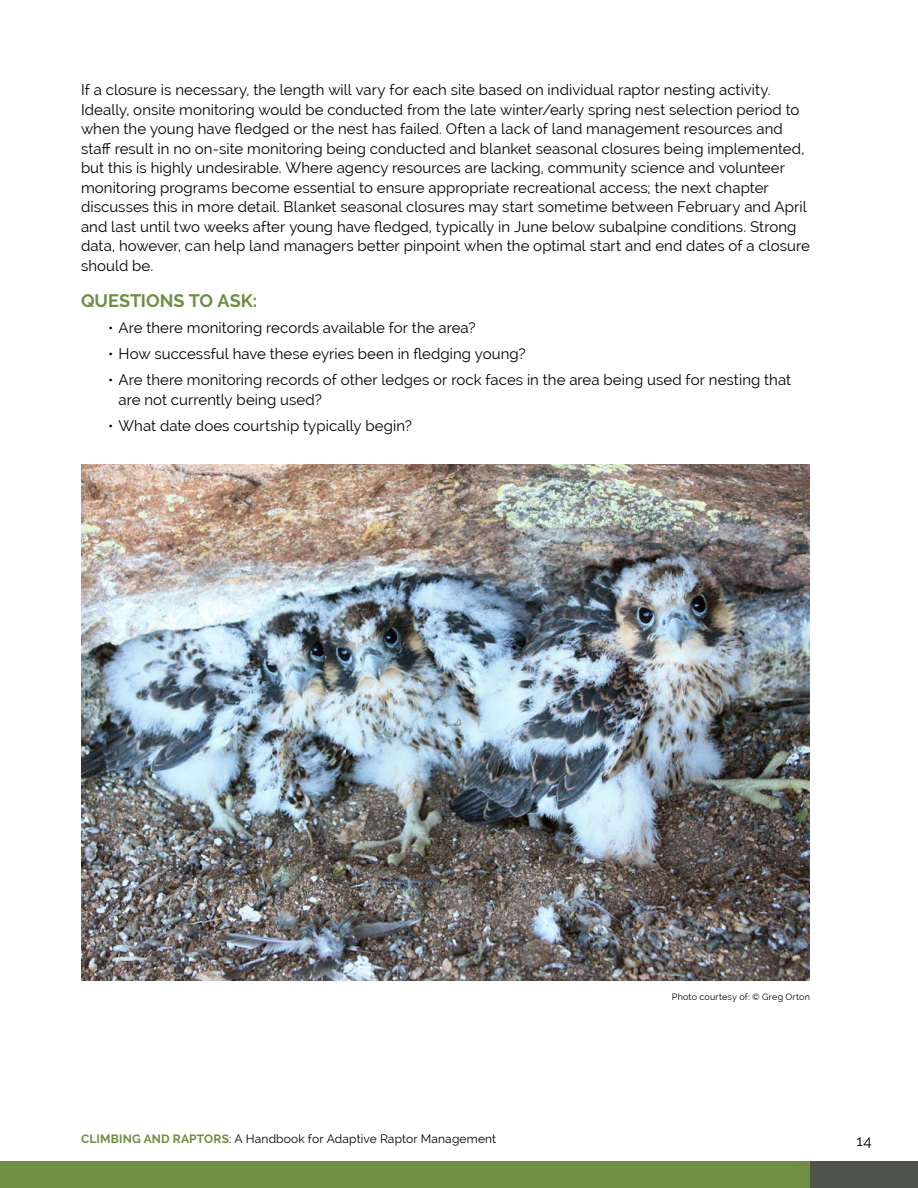
<style>
.page{position:relative;width:918px;height:1188px;background:#fff}
.page>*{position:absolute;margin:0;border:0;box-sizing:border-box;transform-origin:0 0}
.t1{font:700 18px "Raleway";color:#6e8e42}
.t2{font:15px/19.5px "Raleway";letter-spacing:.005em;color:#000}
.t3{font:12px "Raleway";letter-spacing:.015em;color:#000}
.t4{font:9px "Raleway";letter-spacing:.025em;color:#000}
.s1{font-weight:700;color:#6e8e42}
</style>
<div class="page">
<div style="left:0;top:1161px;width:810px;height:27px;background:#6e8e42"></div>
<div style="left:810px;top:1161px;width:108px;height:27px;background:#50534a"></div>
<img style="left:81px;top:464px;width:729px;height:516px">
<p class="t2" style="left:81px;top:80px;width:730px">If a closure is necessary, the length will vary for each site based on individual raptor nesting activity.<br>Ideally, onsite monitoring would be conducted from the late winter/early spring nest selection period to when the young have fledged or the nest has failed. Often a lack of land management resources and staff result in no on-site monitoring being conducted and blanket seasonal closures being implemented, but this is highly undesirable. Where agency resources are lacking, community science and volunteer monitoring programs become essential to ensure appropriate recreational access; the next chapter discusses this in more detail. Blanket seasonal closures may start sometime between February and April and last until two weeks after young have fledged, typically in June below subalpine conditions. Strong data, however, can help land managers better pinpoint when the optimal start and end dates of a closure should be.</p>
<p class="t1" style="left:81px;top:290px;width:178px">QUESTIONS TO ASK:</p>
<p class="t2" style="left:108px;top:318px;width:369px">• Are there monitoring records available for the area?</p>
<p class="t2" style="left:108px;top:344px;width:419px">• How successful have these eyries been in fledging young?</p>
<p class="t2" style="left:118px;top:370px;width:674px;text-indent:-10px">• Are there monitoring records of other ledges or rock faces in the area being used for nesting that are not currently being used?</p>
<p class="t2" style="left:108px;top:416px;width:305px">• What date does courtship typically begin?</p>
<p class="t4" style="left:672px;top:992px;width:140px">Photo courtesy of: © Greg Orton</p>
<p class="t3" style="left:81px;top:1132px;width:417px"><span class="s1">CLIMBING AND RAPTORS</span>: A Handbook for Adaptive Raptor Management</p>
<p class="t2" style="left:856px;top:1131px;width:17px">14</p>
</div>
